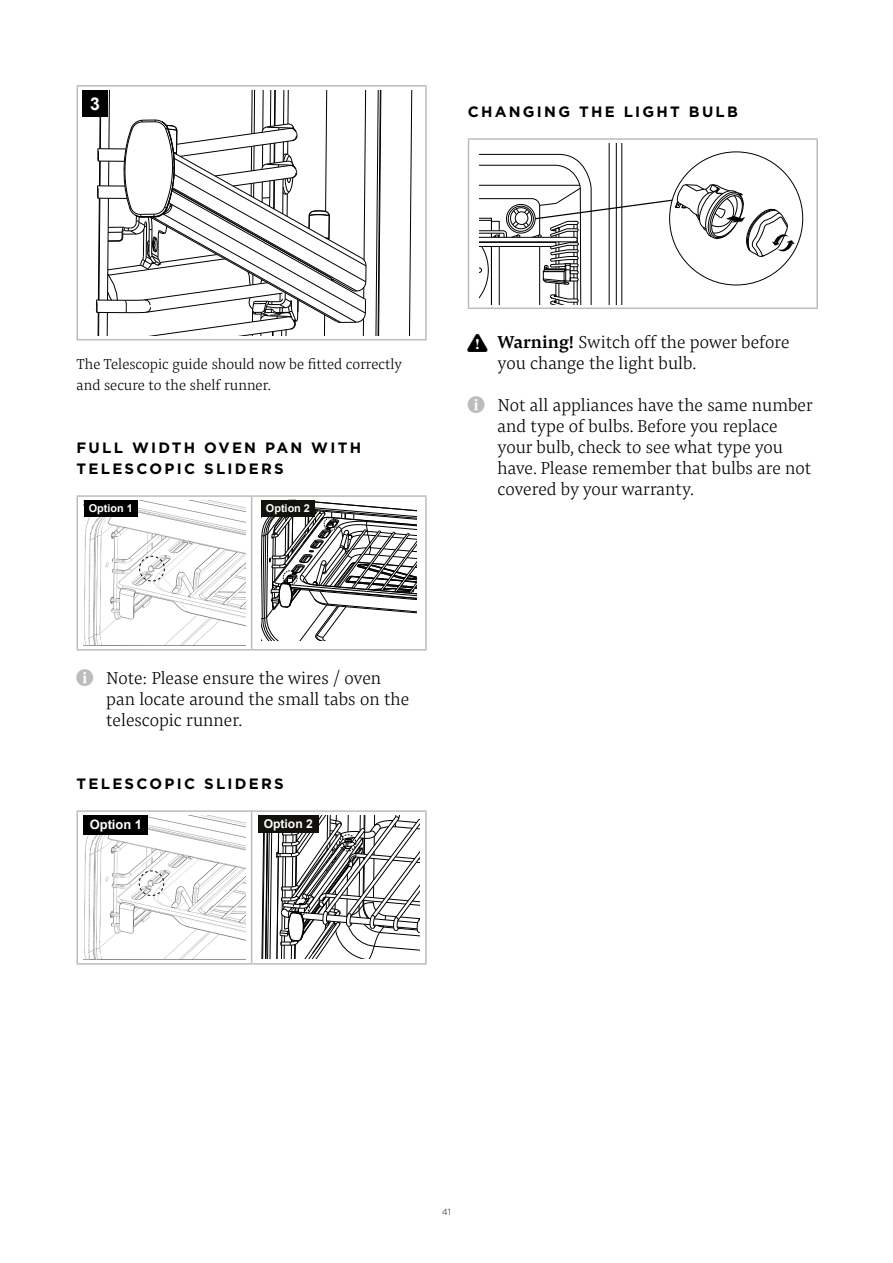
<style>
.page{position:relative;width:893px;height:1263px;background:#fff}
.page>*{position:absolute;margin:0;border:0;box-sizing:border-box;transform-origin:0 0}
.t1{font:300 18px/21px "Pensum Pro";color:#000}
.t2{font:700 17.7px "Arial";color:#fff}
.t3{font:700 15px/21px "Gotham";letter-spacing:.15em;color:#000}
.t4{font:300 15px/21px "Pensum Pro";color:#000}
.t5{font:700 12.9px "Arial";color:#fff}
.t6{font:700 12.15px "Arial";color:#fff}
.t7{font:700 10.8px "Arial";color:#fff}
.t8{font:9px "Gotham";color:#575756}
.s1{font-weight:500}
.s2{color:#bcbcbc}
</style>
<div class="page">
<hr style="left:77px;top:85px;width:350px;height:2px;background:#bcbcbc">
<hr style="left:77px;top:87px;width:1px;height:252px;background:#bcbcbc">
<hr style="left:425px;top:87px;width:2px;height:252px;background:#bcbcbc">
<hr style="left:77px;top:339px;width:350px;height:1px;background:#bcbcbc">
<svg style="left:409px;top:90px;width:4px;height:245px"></svg>
<svg style="left:95px;top:90px;width:287px;height:245px"></svg>
<div style="left:83px;top:90px;width:25px;height:26px;background:#020203"></div>
<hr style="left:77px;top:495px;width:175px;height:2px;background:#bcbcbc">
<hr style="left:77px;top:497px;width:1px;height:152px;background:#bcbcbc">
<hr style="left:252px;top:495px;width:175px;height:2px;background:#bcbcbc">
<hr style="left:251px;top:497px;width:1px;height:152px;background:#bcbcbc">
<hr style="left:425px;top:497px;width:2px;height:152px;background:#bcbcbc">
<hr style="left:77px;top:649px;width:175px;height:2px;background:#bcbcbc">
<hr style="left:252px;top:649px;width:175px;height:2px;background:#bcbcbc">
<img style="left:84px;top:500px;width:161px;height:146px">
<div style="left:139px;top:556px;width:26px;height:25px;border:1px dashed #000;border-radius:50%"></div>
<div style="left:84px;top:500px;width:54px;height:16px;background:#000"></div>
<svg style="left:261px;top:501px;width:155px;height:140px"></svg>
<div style="left:324px;top:517px;width:13px;height:14px;border:1px dashed #000;border-radius:50%"></div>
<div style="left:283px;top:570px;width:14px;height:15px;border:1px dashed #000;border-radius:50%"></div>
<div style="left:261px;top:500px;width:54px;height:16px;background:#13110c"></div>
<hr style="left:77px;top:810px;width:175px;height:2px;background:#bcbcbc">
<hr style="left:77px;top:812px;width:1px;height:151px;background:#bcbcbc">
<hr style="left:252px;top:810px;width:175px;height:2px;background:#bcbcbc">
<hr style="left:251px;top:812px;width:1px;height:151px;background:#bcbcbc">
<hr style="left:425px;top:812px;width:2px;height:151px;background:#bcbcbc">
<hr style="left:77px;top:963px;width:175px;height:1px;background:#bcbcbc">
<hr style="left:252px;top:963px;width:175px;height:1px;background:#bcbcbc">
<img style="left:84px;top:815px;width:161px;height:144px">
<div style="left:139px;top:870px;width:25px;height:26px;border:1px dashed #000;border-radius:50%"></div>
<div style="left:84px;top:815px;width:64px;height:19px;background:#000"></div>
<svg style="left:261px;top:815px;width:159px;height:143px"></svg>
<div style="left:293px;top:898px;width:17px;height:17px;border:1px dashed #000;border-radius:50%"></div>
<div style="left:339px;top:834px;width:17px;height:17px;border:1px dashed #000;border-radius:50%"></div>
<div style="left:258px;top:815px;width:60px;height:18px;background:#13110c"></div>
<hr style="left:468px;top:138px;width:350px;height:2px;background:#bcbcbc">
<hr style="left:468px;top:140px;width:1px;height:167px;background:#bcbcbc">
<hr style="left:816px;top:140px;width:2px;height:167px;background:#bcbcbc">
<hr style="left:468px;top:307px;width:350px;height:2px;background:#bcbcbc">
<svg style="left:479px;top:143px;width:316px;height:161px"></svg>
<p class="t2" style="left:90px;top:92px;width:11px">3</p>
<p class="t3" style="left:468px;top:101px;width:272px">CHANGING THE LIGHT BULB</p>
<p class="t4" style="left:77px;top:353px;width:327px">The Telescopic guide should now be fitted correctly and secure to the shelf runner.</p>
<p class="t3" style="left:77px;top:437px;width:286px">FULL WIDTH OVEN PAN WITH<br>TELESCOPIC SLIDERS</p>
<p class="t7" style="left:89px;top:501px;width:46px">Option 1</p>
<p class="t7" style="left:266px;top:501px;width:46px">Option 2</p>
<p class="t1" style="left:497px;top:331px;width:293px"><span class="s1">Warning!</span> Switch off the power before you change the light bulb.</p>
<p class="t1" style="left:497px;top:394px;width:317px;text-indent:-30px"><span class="s2">✔</span> Not all appliances have the same number and type of bulbs. Before you replace your bulb, check to see what type you have. Please remember that bulbs are not covered by your warranty.</p>
<p class="t1" style="left:106px;top:667px;width:304px;text-indent:-30px"><span class="s2">✔</span> Note: Please ensure the wires / oven pan locate around the small tabs on the telescopic runner.</p>
<p class="t3" style="left:77px;top:773px;width:209px">TELESCOPIC SLIDERS</p>
<p class="t5" style="left:90px;top:815px;width:54px">Option 1</p>
<p class="t6" style="left:264px;top:815px;width:51px">Option 2</p>
<p class="t8" style="left:442px;top:1206px;width:11px">41</p>
</div>
